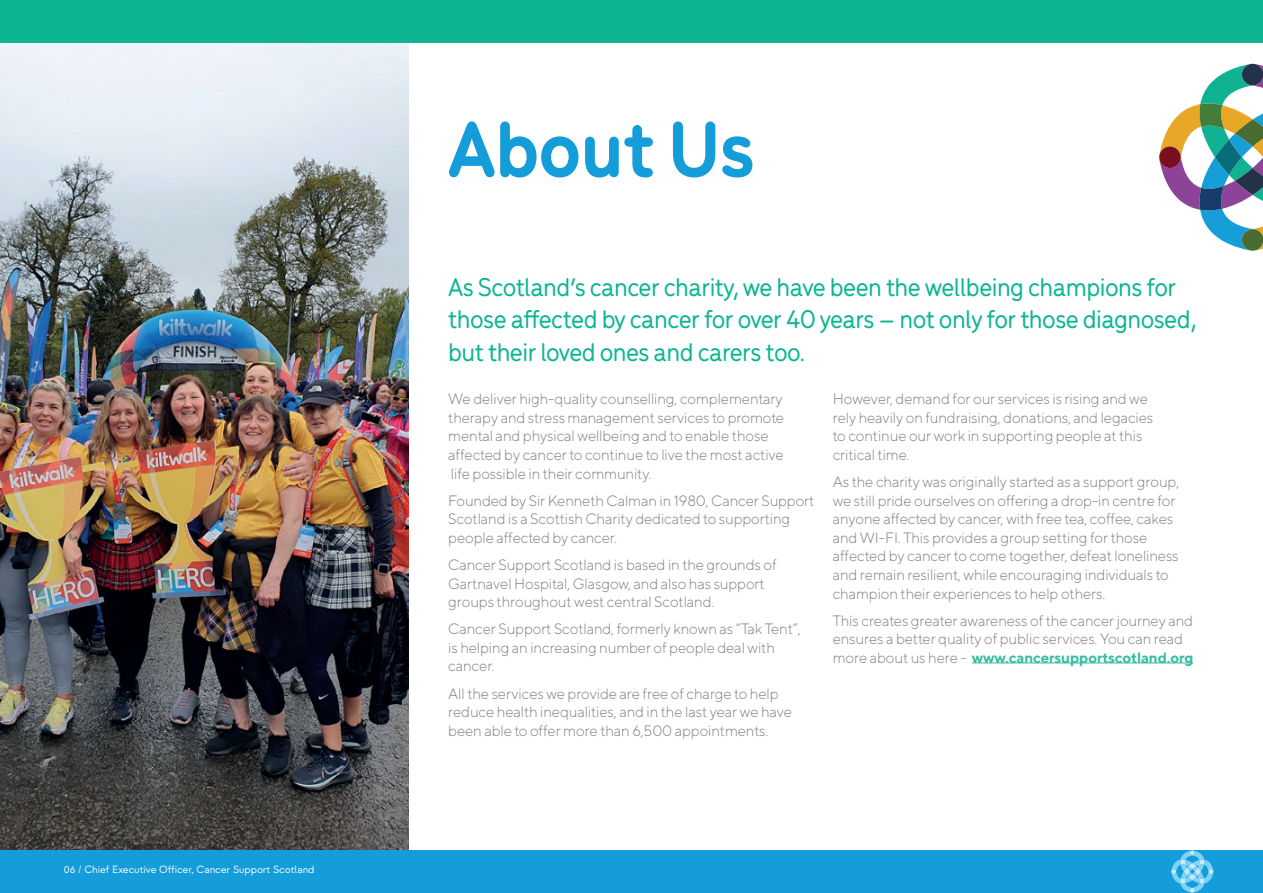
<style>
.page{position:relative;width:1263px;height:893px;background:#fff}
.page>*{position:absolute;margin:0;border:0;box-sizing:border-box;transform-origin:0 0}
.t1{font:700 82.5px "Menco";letter-spacing:-.01em;color:#159dd9}
.t2{font:500 27px/32.4px "Menco";letter-spacing:-.02em;color:#0db691}
.t3{font:300 15px/18.6px "TT Norms";letter-spacing:-.01em;color:#7f7f83}
.t4{font:10.5px "Strawford";letter-spacing:-.01em;color:#fff}
.s1{font-weight:700;color:#36bda1}
</style>
<div class="page">
<img style="left:0;top:43px;width:409px;height:807px">
<div style="left:0;top:850px;width:1263px;height:43px;background:#159dd9"></div>
<div style="left:0;top:0;width:1263px;height:43px;background:#0db691"></div>
<hr style="left:972px;top:663px;width:221px;height:1px;background:#36bda1">
<svg style="left:1171px;top:850px;width:42px;height:43px"></svg>
<svg style="left:1159px;top:64px;width:104px;height:187px"></svg>
<p class="t4" style="left:64px;top:863px;width:252px">06 / Chief Executive Officer, Cancer Support Scotland</p>
<h1 class="t1" style="left:448px;top:89px;width:309px">About Us</h1>
<h2 class="t2" style="left:448px;top:269px;width:750px">As Scotland’s cancer charity, we have been the wellbeing champions for those affected by cancer for over 40 years – not only for those diagnosed, but their loved ones and carers too.</h2>
<p class="t3" style="left:448px;top:389px;width:337px">We deliver high-quality counselling, complementary therapy and stress management services to promote mental and physical wellbeing and to enable those affected by cancer to continue to live the most active life possible in their community.</p>
<p class="t3" style="left:448px;top:491px;width:368px">Founded by Sir Kenneth Calman in 1980, Cancer Support<br>Scotland is a Scottish Charity dedicated to supporting people affected by cancer.</p>
<p class="t3" style="left:448px;top:555px;width:330px">Cancer Support Scotland is based in the grounds of<br>Gartnavel Hospital, Glasgow, and also has support groups throughout west central Scotland.</p>
<p class="t3" style="left:448px;top:619px;width:354px">Cancer Support Scotland, formerly known as “Tak Tent”, is helping an increasing number of people deal with cancer.</p>
<p class="t3" style="left:448px;top:684px;width:345px">All the services we provide are free of charge to help reduce health inequalities, and in the last year we have been able to offer more than 6,500 appointments.</p>
<p class="t3" style="left:833px;top:389px;width:322px">However, demand for our services is rising and we rely heavily on fundraising, donations, and legacies to continue our work in supporting people at this critical time.</p>
<p class="t3" style="left:833px;top:472px;width:348px">As the charity was originally started as a support group, we still pride ourselves on offering a drop-in centre for anyone affected by cancer, with free tea, coffee, cakes and WI-FI. This provides a group setting for those affected by cancer to come together, defeat loneliness and remain resilient, while encouraging individuals to champion their experiences to help others.</p>
<p class="t3" style="left:833px;top:611px;width:362px">This creates greater awareness of the cancer journey and ensures a better quality of public services. You can read more about us here - <span class="s1">www.cancersupportscotland.org</span></p>
</div>
